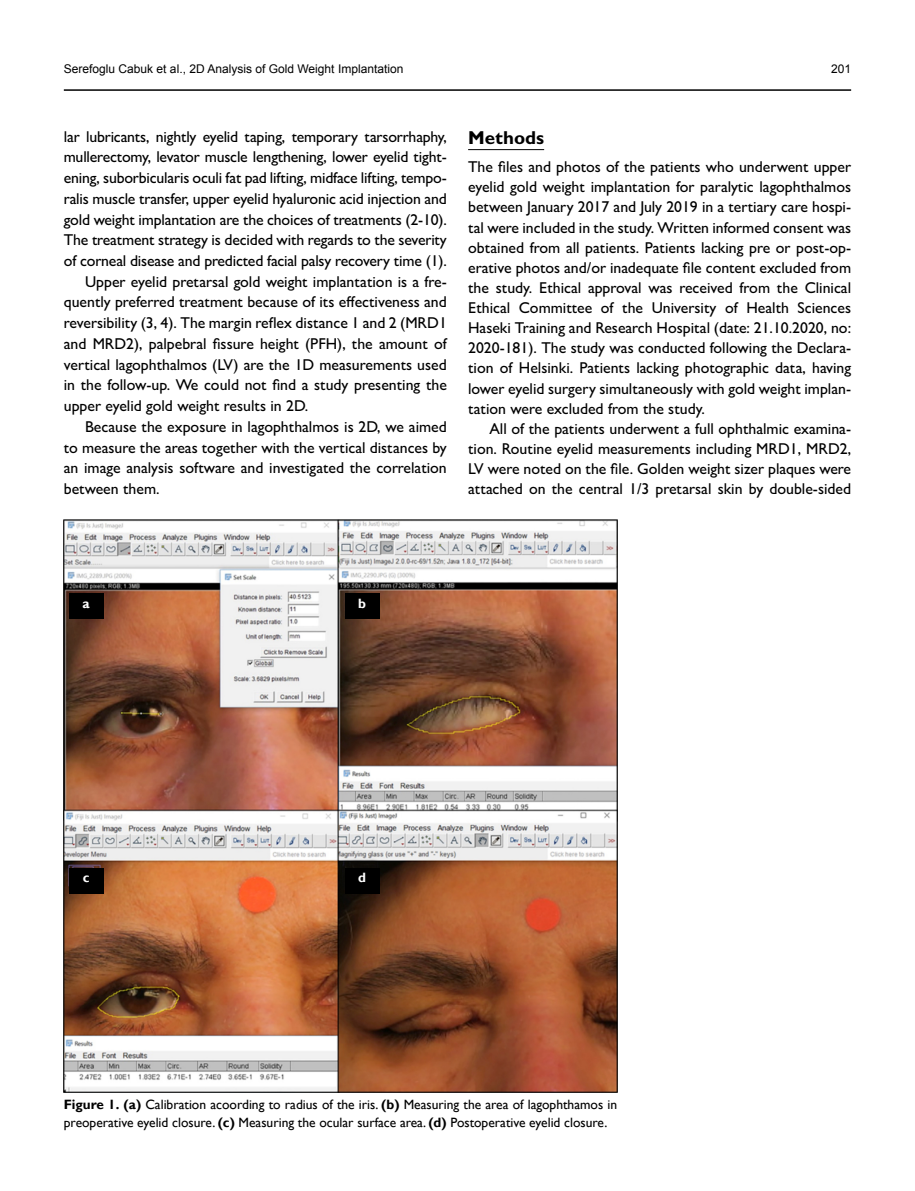
<style>
.page{position:relative;width:915px;height:1191px;background:#fff}
.page>*{position:absolute;margin:0;border:0;box-sizing:border-box;transform-origin:0 0}
.t1{font:700 18.75px "Gill Sans MT Pro";color:#000}
.t2{font:500 15.75px/20.1px "Gill Sans MT Pro";color:#000;text-align:justify}
.t3{font:13.5px/18px "Gill Sans";color:#000}
.t4{font:700 13.5px "Gill Sans";color:#fff}
.t5{font:12px "Arial";color:#000}
.s1{font-weight:700}
</style>
<div class="page">
<hr style="left:64px;top:89px;width:786px;height:2px;background:#000">
<hr style="left:468px;top:149px;width:76px;height:1px;background:#000">
<img style="left:64px;top:519px;width:553px;height:573px">
<div style="left:69px;top:593px;width:34px;height:26px;background:#000"></div>
<div style="left:69px;top:868px;width:34px;height:25px;background:#000"></div>
<div style="left:345px;top:593px;width:34px;height:26px;background:#000"></div>
<div style="left:345px;top:868px;width:34px;height:25px;background:#000"></div>
<p class="t5" style="left:64px;top:60px;width:341px">Serefoglu Cabuk et al., 2D Analysis of Gold Weight Implantation</p>
<p class="t5" style="left:830px;top:60px;width:22px">201</p>
<p class="t2" style="left:64px;top:126px;width:384px">lar lubricants, nightly eyelid taping, temporary tarsorrhaphy,</p>
<p class="t2" style="left:64px;top:147px;width:384px">mullerectomy, levator muscle lengthening, lower eyelid tight-</p>
<p class="t2" style="left:64px;top:167px;width:384px">ening, suborbicularis oculi fat pad lifting, midface lifting, tempo-</p>
<p class="t2" style="left:64px;top:188px;width:384px">ralis muscle transfer, upper eyelid hyaluronic acid injection and</p>
<p class="t2" style="left:64px;top:209px;width:384px">gold weight implantation are the choices of treatments (2-10).</p>
<p class="t2" style="left:64px;top:230px;width:384px">The treatment strategy is decided with regards to the severity</p>
<p class="t2" style="left:64px;top:250px;width:384px">of corneal disease and predicted facial palsy recovery time (1).</p>
<p class="t2" style="left:85px;top:271px;width:363px">Upper eyelid pretarsal gold weight implantation is a fre-</p>
<p class="t2" style="left:64px;top:292px;width:384px">quently preferred treatment because of its effectiveness and</p>
<p class="t2" style="left:64px;top:313px;width:384px">reversibility (3, 4). The margin reflex distance 1 and 2 (MRD1</p>
<p class="t2" style="left:64px;top:333px;width:384px">and MRD2), palpebral fissure height (PFH), the amount of</p>
<p class="t2" style="left:64px;top:354px;width:384px">vertical lagophthalmos (LV) are the 1D measurements used</p>
<p class="t2" style="left:64px;top:375px;width:384px">in the follow-up. We could not find a study presenting the</p>
<p class="t2" style="left:64px;top:395px;width:246px">upper eyelid gold weight results in 2D.</p>
<p class="t2" style="left:85px;top:416px;width:363px">Because the exposure in lagophthalmos is 2D, we aimed</p>
<p class="t2" style="left:64px;top:437px;width:384px">to measure the areas together with the vertical distances by</p>
<p class="t2" style="left:64px;top:458px;width:384px">an image analysis software and investigated the correlation</p>
<p class="t2" style="left:64px;top:478px;width:97px">between them.</p>
<p class="t1" style="left:468px;top:126px;width:77px">Methods</p>
<p class="t2" style="left:468px;top:157px;width:384px">The files and photos of the patients who underwent upper eyelid gold weight implantation for paralytic lagophthalmos between January 2017 and July 2019 in a tertiary care hospi&shy;tal were included in the study. Written informed consent was obtained from all patients. Patients lacking pre or post-op&shy;erative photos and/or inadequate file content excluded from the study. Ethical approval was received from the Clinical Ethical Committee of the University of Health Sciences Haseki Training and Research Hospital (date: 21.10.2020, no:<br>2020-181). The study was conducted following the Declara&shy;tion of Helsinki. Patients lacking photographic data, having lower eyelid surgery simultaneously with gold weight implan&shy;tation were excluded from the study.</p>
<p class="t2" style="left:468px;top:418px;width:384px;text-indent:21px">All of the patients underwent a full ophthalmic examina&shy;tion. Routine eyelid measurements including MRD1, MRD2, LV were noted on the file. Golden weight sizer plaques were attached on the central 1/3 pretarsal skin by double-sided</p>
<p class="t4" style="left:83px;top:595px;width:9px">a</p>
<p class="t4" style="left:358px;top:595px;width:9px">b</p>
<p class="t4" style="left:83px;top:869px;width:8px">c</p>
<p class="t4" style="left:358px;top:869px;width:9px">d</p>
<p class="t3" style="left:64px;top:1095px;width:554px"><span class="s1">Figure 1. (a)</span> Calibration acoording to radius of the iris. <span class="s1">(b)</span> Measuring the area of lagophthamos in preoperative eyelid closure. <span class="s1">(c)</span> Measuring the ocular surface area. <span class="s1">(d)</span> Postoperative eyelid closure.</p>
</div>
